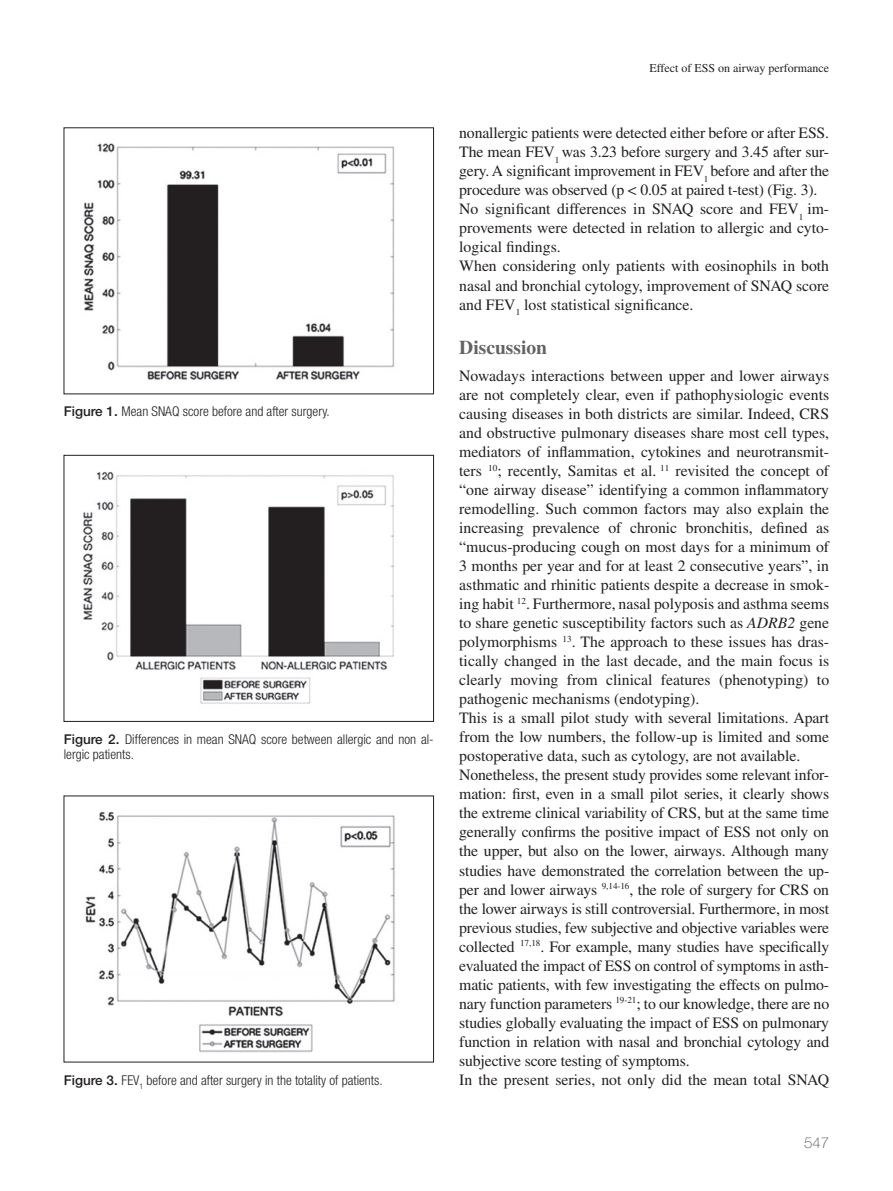
<style>
.page{position:relative;width:893px;height:1191px;background:#fff}
.page>*{position:absolute;margin:0;border:0;box-sizing:border-box;transform-origin:0 0}
.t1{font:700 19.5px "Times LT Std";color:#636366}
.t2{font:15.75px/19px "Times LT Std";color:#231f20}
.t3{font:100 15px "Helvetica Neue LT Std";color:#4b4c4d}
.t4{font:300 condensed 13.5px/15px "Helvetica Neue LT Std";color:#231f20}
.t5{font:12px "Times LT Std";color:#231f20}
.s1{font-weight:500;font-stretch:normal}
.s2{font-style:italic}
</style>
<div class="page">
<img style="left:85px;top:811px;width:310px;height:242px">
<img style="left:84px;top:143px;width:311px;height:237px">
<img style="left:83px;top:471px;width:311px;height:233px">
<div style="left:64px;top:455px;width:370px;height:266px;border:1px solid #231f20"></div>
<p class="t4" style="left:64px;top:404px;width:268px"><span class="s1">Figure 1.</span> Mean SNAQ score before and after surgery.</p>
<p class="t4" style="left:64px;top:731px;width:371px"><span class="s1">Figure 2.</span> Differences in mean SNAQ score between allergic and non al&shy;lergic patients.</p>
<p class="t5" style="left:649px;top:61px;width:181px">Effect of ESS on airway performance</p>
<p class="t2" style="left:459px;top:123px;width:371px">nonallergic patients were detected either before or after ESS.<br>The mean FEV<sub>1</sub> was 3.23 before surgery and 3.45 after sur&shy;gery. A significant improvement in FEV<sub>1</sub> before and after the procedure was observed (p &lt; 0.05 at paired t-test) (Fig. 3).<br>No significant differences in SNAQ score and FEV<sub>1</sub> im&shy;provements were detected in relation to allergic and cyto&shy;logical findings.<br>When considering only patients with eosinophils in both nasal and bronchial cytology, improvement of SNAQ score and FEV<sub>1</sub> lost statistical significance.</p>
<p class="t1" style="left:459px;top:335px;width:89px">Discussion</p>
<p class="t2" style="left:459px;top:366px;width:371px">Nowadays interactions between upper and lower airways are not completely clear, even if pathophysiologic events causing diseases in both districts are similar. Indeed, CRS and obstructive pulmonary diseases share most cell types, mediators of inflammation, cytokines and neurotransmit&shy;ters <sup>10</sup>; recently, Samitas et al. <sup>11</sup> revisited the concept of “one airway disease” identifying a common inflammatory remodelling. Such common factors may also explain the increasing prevalence of chronic bronchitis, defined as “mucus-producing cough on most days for a minimum of 3 months per year and for at least 2 consecutive years”, in asthmatic and rhinitic patients despite a decrease in smok&shy;ing habit <sup>12</sup>. Furthermore, nasal polyposis and asthma seems to share genetic susceptibility factors such as <span class="s2">ADRB2</span> gene polymorphisms <sup>13</sup>. The approach to these issues has dras&shy;tically changed in the last decade, and the main focus is clearly moving from clinical features (phenotyping) to pathogenic mechanisms (endotyping).<br>This is a small pilot study with several limitations. Apart from the low numbers, the follow-up is limited and some postoperative data, such as cytology, are not available.<br>Nonetheless, the present study provides some relevant infor&shy;mation: first, even in a small pilot series, it clearly shows the extreme clinical variability of CRS, but at the same time generally confirms the positive impact of ESS not only on the upper, but also on the lower, airways. Although many studies have demonstrated the correlation between the up&shy;per and lower airways <sup>9,14-16</sup>, the role of surgery for CRS on the lower airways is still controversial. Furthermore, in most previous studies, few subjective and objective variables were collected <sup>17,18</sup>. For example, many studies have specifically evaluated the impact of ESS on control of symptoms in asth&shy;matic patients, with few investigating the effects on pulmo&shy;nary function parameters <sup>19-21</sup>; to our knowledge, there are no studies globally evaluating the impact of ESS on pulmonary function in relation with nasal and bronchial cytology and subjective score testing of symptoms.</p>
<p class="t4" style="left:64px;top:1072px;width:320px"><span class="s1">Figure 3.</span> FEV<sub>1</sub> before and after surgery in the totality of patients.</p>
<p class="t2" style="left:459px;top:1069px;width:371px">In the present series, not only did the mean total SNAQ</p>
<p class="t3" style="left:804px;top:1134px;width:27px">547</p>
</div>
